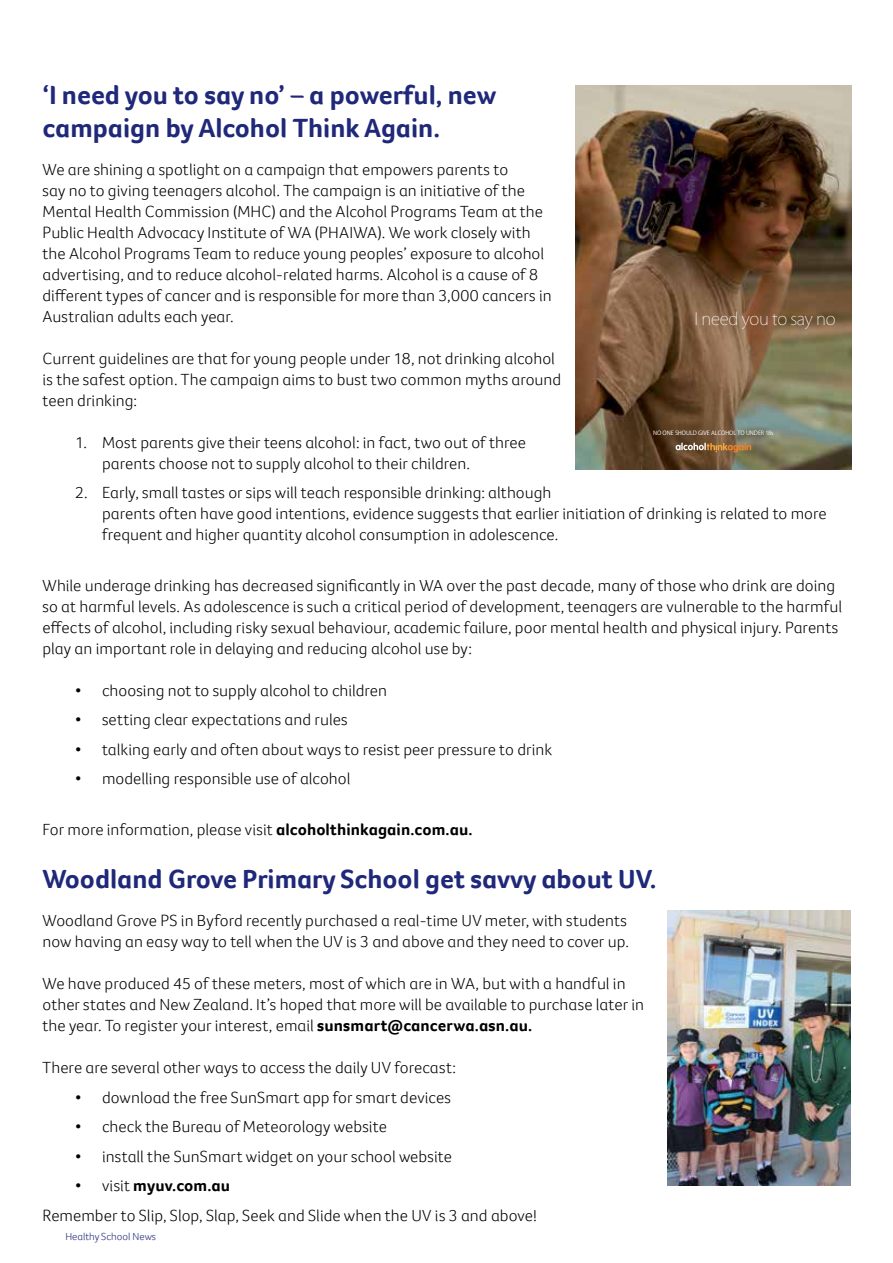
<style>
.page{position:relative;width:893px;height:1263px;background:#fff}
.page>*{position:absolute;margin:0;border:0;box-sizing:border-box;transform-origin:0 0}
.t1{font:700 27px/32.4px "Foco CC";color:#1f2879}
.t2{font:200 16.8px "Koz Go Pro";letter-spacing:-.02em;color:#fff}
.t3{font:300 16.5px/21px "Foco CC";color:#000}
.t4{font:300 10.5px "Foco CC";color:#1f2879}
.t5{font:5.7px "Koz Go Pr 6 N";letter-spacing:-.01em;color:#fff}
.s1{font-weight:700}
</style>
<div class="page">
<img style="left:575px;top:85px;width:276px;height:385px">
<svg style="left:676px;top:443px;width:75px;height:9px"></svg>
<svg style="left:575px;top:85px;width:5px;height:5px"></svg>
<svg style="left:575px;top:467px;width:5px;height:3px"></svg>
<svg style="left:847px;top:85px;width:5px;height:5px"></svg>
<svg style="left:847px;top:467px;width:5px;height:3px"></svg>
<img style="left:667px;top:910px;width:183px;height:275px">
<h1 class="t1" style="left:43px;top:79px;width:455px">‘I need you to say no’ – a powerful, new campaign by Alcohol Think Again.</h1>
<p class="t3" style="left:43px;top:158px;width:511px">We are shining a spotlight on a campaign that empowers parents to<br>say no to giving teenagers alcohol. The campaign is an initiative of the Mental Health Commission (MHC) and the Alcohol Programs Team at the Public Health Advocacy Institute of WA (PHAIWA). We work closely with the Alcohol Programs Team to reduce young peoples’ exposure to alcohol advertising, and to reduce alcohol-related harms. Alcohol is a cause of 8 different types of cancer and is responsible for more than 3,000 cancers in Australian adults each year.</p>
<p class="t3" style="left:43px;top:347px;width:520px">Current guidelines are that for young people under 18, not drinking alcohol is the safest option. The campaign aims to bust two common myths around teen drinking:</p>
<p class="t3" style="left:102px;top:431px;width:425px;text-indent:-27px">1. Most parents give their teens alcohol: in fact, two out of three parents choose not to supply alcohol to their children.</p>
<p class="t3" style="left:102px;top:482px;width:726px;text-indent:-27px">2. Early, small tastes or sips will teach responsible drinking: although<br>parents often have good intentions, evidence suggests that earlier initiation of drinking is related to more frequent and higher quantity alcohol consumption in adolescence.</p>
<p class="t3" style="left:43px;top:574px;width:801px">While underage drinking has decreased significantly in WA over the past decade, many of those who drink are doing so at harmful levels. As adolescence is such a critical period of development, teenagers are vulnerable to the harmful effects of alcohol, including risky sexual behaviour, academic failure, poor mental health and physical injury. Parents play an important role in delaying and reducing alcohol use by:</p>
<p class="t3" style="left:75px;top:679px;width:314px">• choosing not to supply alcohol to children</p>
<p class="t3" style="left:75px;top:709px;width:274px">• setting clear expectations and rules</p>
<p class="t3" style="left:75px;top:738px;width:479px">• talking early and often about ways to resist peer pressure to drink</p>
<p class="t3" style="left:75px;top:768px;width:277px">• modelling responsible use of alcohol</p>
<p class="t3" style="left:42px;top:818px;width:432px">For more information, please visit <span class="s1">alcoholthinkagain.com.au.</span></p>
<h1 class="t1" style="left:43px;top:862px;width:616px">Woodland Grove Primary School get savvy about UV.</h1>
<p class="t3" style="left:43px;top:910px;width:588px">Woodland Grove PS in Byford recently purchased a real-time UV meter, with students now having an easy way to tell when the UV is 3 and above and they need to cover up.</p>
<p class="t3" style="left:43px;top:973px;width:603px">We have produced 45 of these meters, most of which are in WA, but with a handful in other states and New Zealand. It’s hoped that more will be available to purchase later in the year. To register your interest, email <span class="s1">sunsmart@cancerwa.asn.au.</span></p>
<p class="t3" style="left:43px;top:1057px;width:415px">There are several other ways to access the daily UV forecast:</p>
<p class="t3" style="left:75px;top:1086px;width:377px">• download the free SunSmart app for smart devices</p>
<p class="t3" style="left:75px;top:1116px;width:313px">• check the Bureau of Meteorology website</p>
<p class="t3" style="left:75px;top:1145px;width:378px">• install the SunSmart widget on your school website</p>
<p class="t3" style="left:43px;top:1171px;width:496px;line-height:29.5px;text-indent:33px">• visit <span class="s1">myuv.com.au<br></span>Remember to Slip, Slop, Slap, Seek and Slide when the UV is 3 and above!</p>
<p class="t2" style="left:695px;top:308px;width:142px">I need you to say no</p>
<p class="t5" style="left:653px;top:430px;width:122px">NO ONE SHOULD GIVE ALCOHOL TO UNDER 18s</p>
<p class="t4" style="left:65px;top:1229px;width:92px">Healthy School News</p>
</div>
